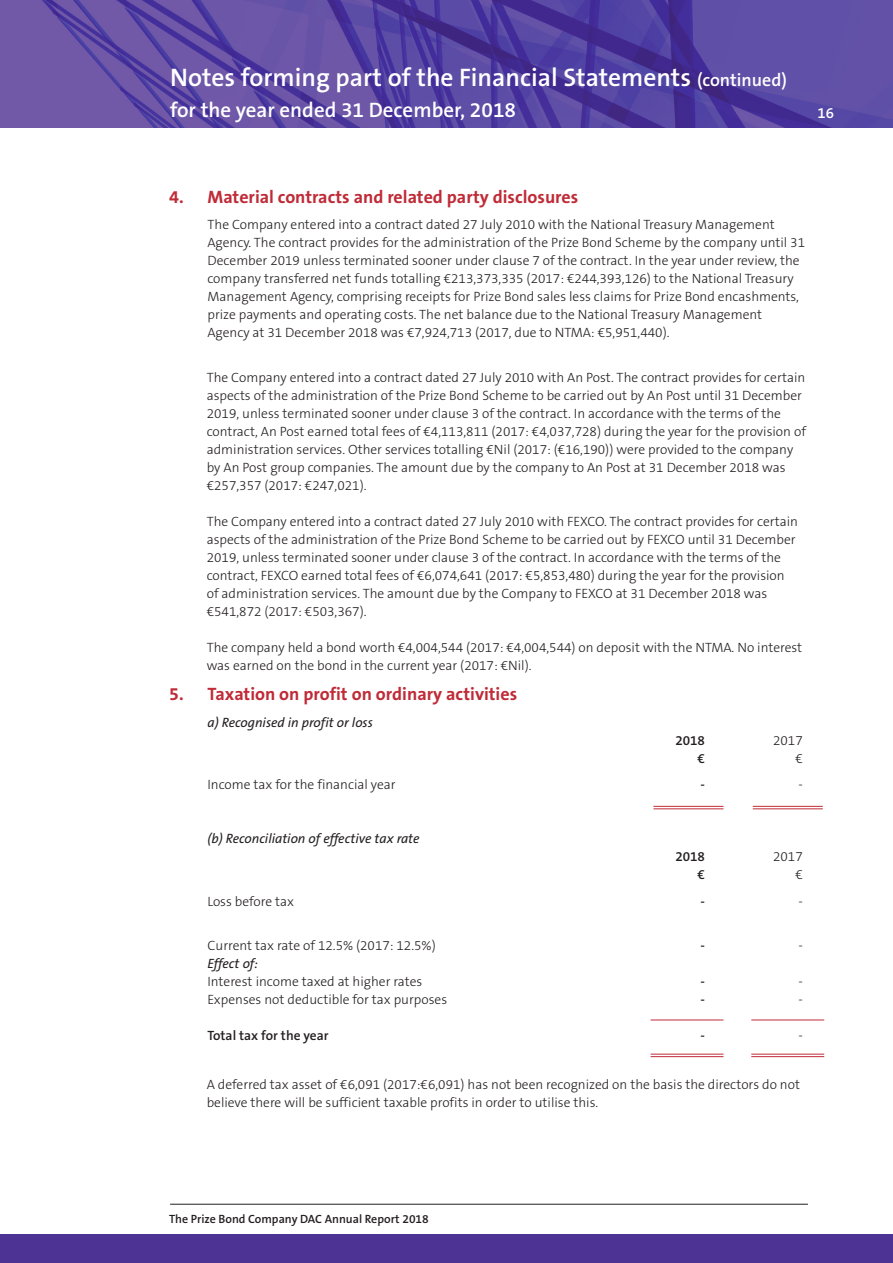
<style>
.page{position:relative;width:893px;height:1263px;background:#fff}
.page>*{position:absolute;margin:0;border:0;box-sizing:border-box;transform-origin:0 0}
.t1{font:600 25.5px "The Sans B6";color:#fff}
.t2{font:600 21px "The Sans B6";color:#fff}
.Main_text{font:700 18px "The Sans B7";color:#bf2b37}
.t3{font:600 15px "The Sans B6";color:#fff}
.Main_text-2{font:300 13.5px/18px "The Sans B3";color:#231f20}
.Main_text-3{font:italic 13.5px "The Sans B5 Plain";color:#231f20}
.Main_text-4{font:600 13.5px "The Sans B6";color:#231f20}
.t4{font:600 12px "The Sans B6";color:#231f20}
.s1{font-size:18px}
</style>
<div class="page">
<img style="left:0;top:0;width:893px;height:128px">
<hr style="left:170px;top:1204px;width:638px;height:1px;background:#231f20">
<hr style="left:751px;top:1019px;width:73px;height:1px;background:#bf2b37">
<hr style="left:651px;top:1019px;width:72px;height:1px;background:#bf2b37">
<hr style="left:751px;top:1054px;width:73px;height:1px;background:#bf2b37">
<hr style="left:751px;top:1056px;width:73px;height:1px;background:#bf2b37">
<hr style="left:651px;top:1054px;width:72px;height:1px;background:#bf2b37">
<hr style="left:651px;top:1056px;width:72px;height:1px;background:#bf2b37">
<hr style="left:753px;top:806px;width:70px;height:1px;background:#bf2b37">
<hr style="left:753px;top:808px;width:70px;height:1px;background:#bf2b37">
<hr style="left:653px;top:806px;width:70px;height:1px;background:#bf2b37">
<hr style="left:653px;top:808px;width:70px;height:1px;background:#bf2b37">
<div style="left:0;top:1234px;width:893px;height:29px;background:#4d3393"></div>
<p class="t1" style="left:170px;top:64px;width:618px">Notes forming part of the Financial Statements <span class="s1">(continued)</span></p>
<p class="t2" style="left:170px;top:99px;width:347px">for the year ended 31 December, 2018</p>
<p class="t3" style="left:817px;top:105px;width:18px">16</p>
<p class="Main_text" style="left:169px;top:187px;width:411px">4. Material contracts and related party disclosures</p>
<p class="Main_text-2" style="left:207px;top:216px;width:599px">The Company entered into a contract dated 27 July 2010 with the National Treasury Management Agency. The contract provides for the administration of the Prize Bond Scheme by the company until 31<br>December 2019 unless terminated sooner under clause 7 of the contract. In the year under review, the company transferred net funds totalling €213,373,335 (2017: €244,393,126) to the National Treasury Management Agency, comprising receipts for Prize Bond sales less claims for Prize Bond encashments, prize payments and operating costs. The net balance due to the National Treasury Management Agency at 31 December 2018 was €7,924,713 (2017, due to NTMA: €5,951,440).</p>
<p class="Main_text-2" style="left:207px;top:368px;width:601px">The Company entered into a contract dated 27 July 2010 with An Post. The contract provides for certain aspects of the administration of the Prize Bond Scheme to be carried out by An Post until 31 December 2019, unless terminated sooner under clause 3 of the contract. In accordance with the terms of the contract, An Post earned total fees of €4,113,811 (2017: €4,037,728) during the year for the provision of administration services. Other services totalling €Nil (2017: (€16,190)) were provided to the company by An Post group companies. The amount due by the company to An Post at 31 December 2018 was €257,357 (2017: €247,021).</p>
<p class="Main_text-2" style="left:207px;top:512px;width:593px">The Company entered into a contract dated 27 July 2010 with FEXCO. The contract provides for certain aspects of the administration of the Prize Bond Scheme to be carried out by FEXCO until 31 December 2019, unless terminated sooner under clause 3 of the contract. In accordance with the terms of the contract, FEXCO earned total fees of €6,074,641 (2017: €5,853,480) during the year for the provision of administration services. The amount due by the Company to FEXCO at 31 December 2018 was €541,872 (2017: €503,367).</p>
<p class="Main_text-2" style="left:207px;top:638px;width:597px">The company held a bond worth €4,004,544 (2017: €4,004,544) on deposit with the NTMA. No interest was earned on the bond in the current year (2017: €Nil).</p>
<p class="Main_text" style="left:169px;top:685px;width:349px">5. Taxation on profit on ordinary activities</p>
<p class="Main_text-3" style="left:207px;top:715px;width:167px">a) Recognised in profit or loss</p>
<p class="Main_text-4" style="left:675px;top:733px;width:31px">2018</p>
<p class="Main_text-2" style="left:773px;top:732px;width:31px">2017</p>
<p class="Main_text-4" style="left:698px;top:751px;width:9px">€</p>
<p class="Main_text-2" style="left:795px;top:750px;width:9px">€</p>
<p class="Main_text-2" style="left:207px;top:776px;width:190px">Income tax for the financial year</p>
<p class="Main_text-4" style="left:700px;top:777px;width:6px">-</p>
<p class="Main_text-2" style="left:798px;top:776px;width:6px">-</p>
<p class="Main_text-3" style="left:207px;top:831px;width:214px">(b) Reconciliation of effective tax rate</p>
<p class="Main_text-4" style="left:675px;top:849px;width:31px">2018</p>
<p class="Main_text-2" style="left:773px;top:848px;width:31px">2017</p>
<p class="Main_text-4" style="left:698px;top:867px;width:9px">€</p>
<p class="Main_text-2" style="left:795px;top:866px;width:9px">€</p>
<p class="Main_text-2" style="left:207px;top:893px;width:88px">Loss before tax</p>
<p class="Main_text-4" style="left:700px;top:894px;width:6px">-</p>
<p class="Main_text-2" style="left:798px;top:893px;width:6px">-</p>
<p class="Main_text-2" style="left:207px;top:937px;width:230px">Current tax rate of 12.5% (2017: 12.5%)</p>
<p class="Main_text-4" style="left:700px;top:939px;width:6px">-</p>
<p class="Main_text-2" style="left:798px;top:937px;width:6px">-</p>
<p class="Main_text-3" style="left:207px;top:957px;width:52px">Effect of:</p>
<p class="Main_text-2" style="left:207px;top:973px;width:216px">Interest income taxed at higher rates</p>
<p class="Main_text-4" style="left:700px;top:975px;width:6px">-</p>
<p class="Main_text-2" style="left:798px;top:973px;width:6px">-</p>
<p class="Main_text-2" style="left:207px;top:991px;width:241px">Expenses not deductible for tax purposes</p>
<p class="Main_text-4" style="left:700px;top:993px;width:6px">-</p>
<p class="Main_text-2" style="left:798px;top:991px;width:6px">-</p>
<p class="Main_text-4" style="left:207px;top:1029px;width:123px">Total tax for the year</p>
<p class="Main_text-4" style="left:700px;top:1029px;width:6px">-</p>
<p class="Main_text-2" style="left:798px;top:1027px;width:6px">-</p>
<p class="Main_text-2" style="left:207px;top:1076px;width:595px">A deferred tax asset of €6,091 (2017:€6,091) has not been recognized on the basis the directors do not believe there will be sufficient taxable profits in order to utilise this.</p>
<p class="t4" style="left:169px;top:1212px;width:261px">The Prize Bond Company DAC Annual Report 2018</p>
</div>
